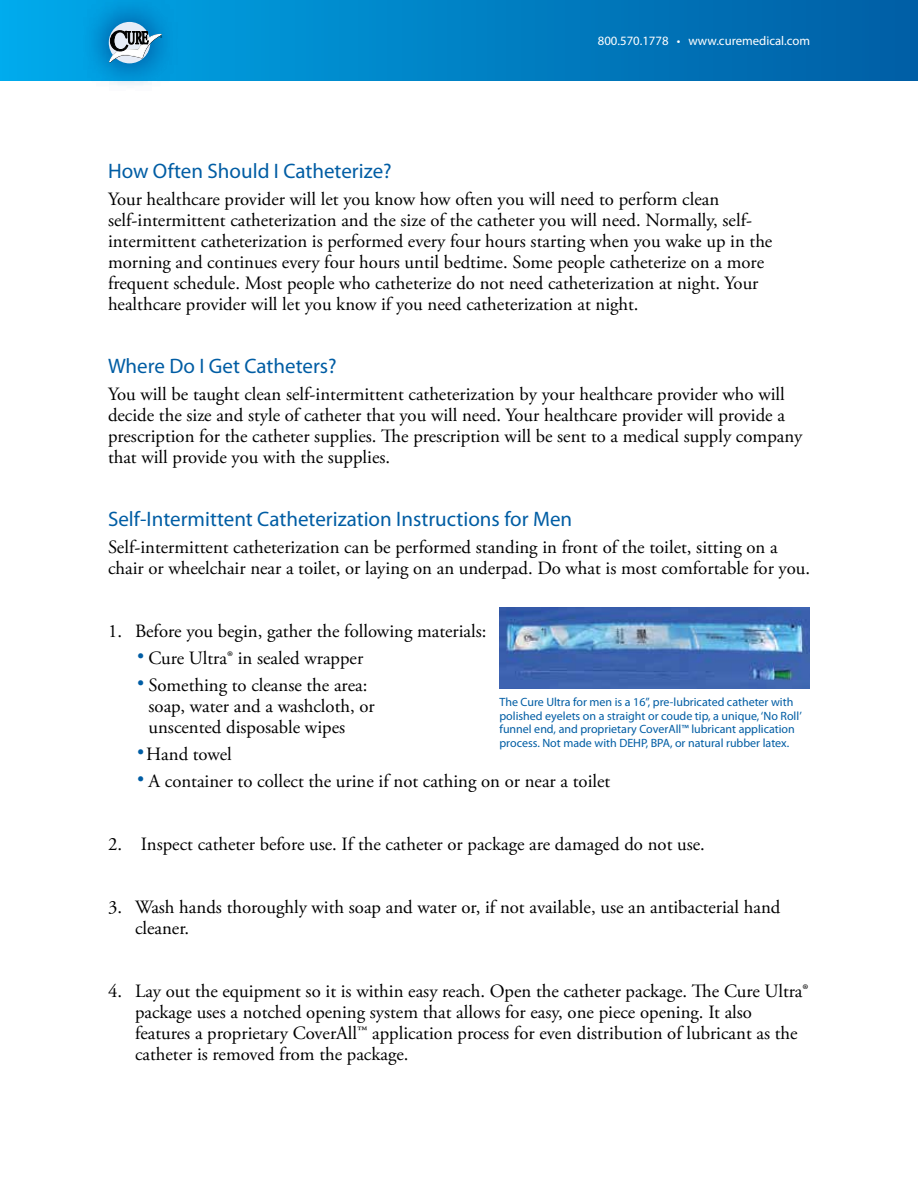
<style>
.page{position:relative;width:918px;height:1188px;background:#fff}
.page>*{position:absolute;margin:0;border:0;box-sizing:border-box;transform-origin:0 0}
.t1{font:45px "Adobe Garamond Pro";color:#005da4}
.t2{font:21px "Myriad Pro";color:#005da4}
.t3{font:18.75px/21px "Adobe Garamond Pro";color:#000}
.t4{font:12.75px "Myriad Pro";color:#fff}
.t5{font:12px/13.5px "Myriad Pro";color:#005da4}
</style>
<div class="page">
<svg style="left:0;top:0;width:918px;height:81px;background:#0080c3"></svg>
<svg style="left:81px;top:0;width:98px;height:85px;background:#0f9bd9"></svg>
<div style="left:109px;top:22px;width:41px;height:41px;background:#e6ecf7;border-radius:50%"></div>
<svg style="left:109px;top:30px;width:53px;height:33px"></svg>
<img style="left:500px;top:607px;width:310px;height:81px">
<p class="t4" style="left:598px;top:36px;width:214px">800.570.1778 • www.curemedical.com</p>
<p class="t2" style="left:108px;top:163px;width:285px">How Often Should I Catheterize?</p>
<p class="t3" style="left:108px;top:190px;width:666px">Your healthcare provider will let you know how often you will need to perform clean self-intermittent catheterization and the size of the catheter you will need. Normally, self&shy;intermittent catheterization is performed every four hours starting when you wake up in the morning and continues every four hours until bedtime. Some people catheterize on a more frequent schedule. Most people who catheterize do not need catheterization at night. Your healthcare provider will let you know if you need catheterization at night.</p>
<p class="t2" style="left:108px;top:358px;width:230px">Where Do I Get Catheters?</p>
<p class="t3" style="left:108px;top:385px;width:696px">You will be taught clean self-intermittent catheterization by your healthcare provider who will decide the size and style of catheter that you will need. Your healthcare provider will provide a prescription for the catheter supplies. The prescription will be sent to a medical supply company that will provide you with the supplies.</p>
<p class="t2" style="left:108px;top:511px;width:466px">Self-Intermittent Catheterization Instructions for Men</p>
<p class="t3" style="left:108px;top:538px;width:704px">Self-intermittent catheterization can be performed standing in front of the toilet, sitting on a chair or wheelchair near a toilet, or laying on an underpad. Do what is most comfortable for you.</p>
<p class="t3" style="left:108px;top:622px;width:380px">1. Before you begin, gather the following materials:</p>
<h1 class="t1" style="left:135px;top:633px;width:13px">·</h1>
<p class="t3" style="left:148px;top:649px;width:216px">Cure Ultra® in sealed wrapper</p>
<h1 class="t1" style="left:135px;top:660px;width:13px">·</h1>
<p class="t3" style="left:148px;top:676px;width:228px">Something to cleanse the area: soap, water and a washcloth, or unscented disposable wipes</p>
<h1 class="t1" style="left:135px;top:729px;width:13px">·</h1>
<p class="t3" style="left:146px;top:745px;width:87px">Hand towel</p>
<h1 class="t1" style="left:135px;top:756px;width:13px">·</h1>
<p class="t3" style="left:148px;top:772px;width:463px">A container to collect the urine if not cathing on or near a toilet</p>
<p class="t5" style="left:500px;top:696px;width:304px">The Cure Ultra for men is a 16”, pre-lubricated catheter with polished eyelets on a straight or coude tip, a unique, ‘No Roll’ funnel end, and proprietary CoverAll™ lubricant application process. Not made with DEHP, BPA, or natural rubber latex.</p>
<p class="t3" style="left:108px;top:835px;width:598px">2. Inspect catheter before use. If the catheter or package are damaged do not use.</p>
<p class="t3" style="left:135px;top:898px;width:647px;text-indent:-27px">3. Wash hands thoroughly with soap and water or, if not available, use an antibacterial hand cleaner.</p>
<p class="t3" style="left:135px;top:982px;width:675px;text-indent:-27px">4. Lay out the equipment so it is within easy reach. Open the catheter package. The Cure Ultra® package uses a notched opening system that allows for easy, one piece opening. It also features a proprietary CoverAll™ application process for even distribution of lubricant as the catheter is removed from the package.</p>
</div>
